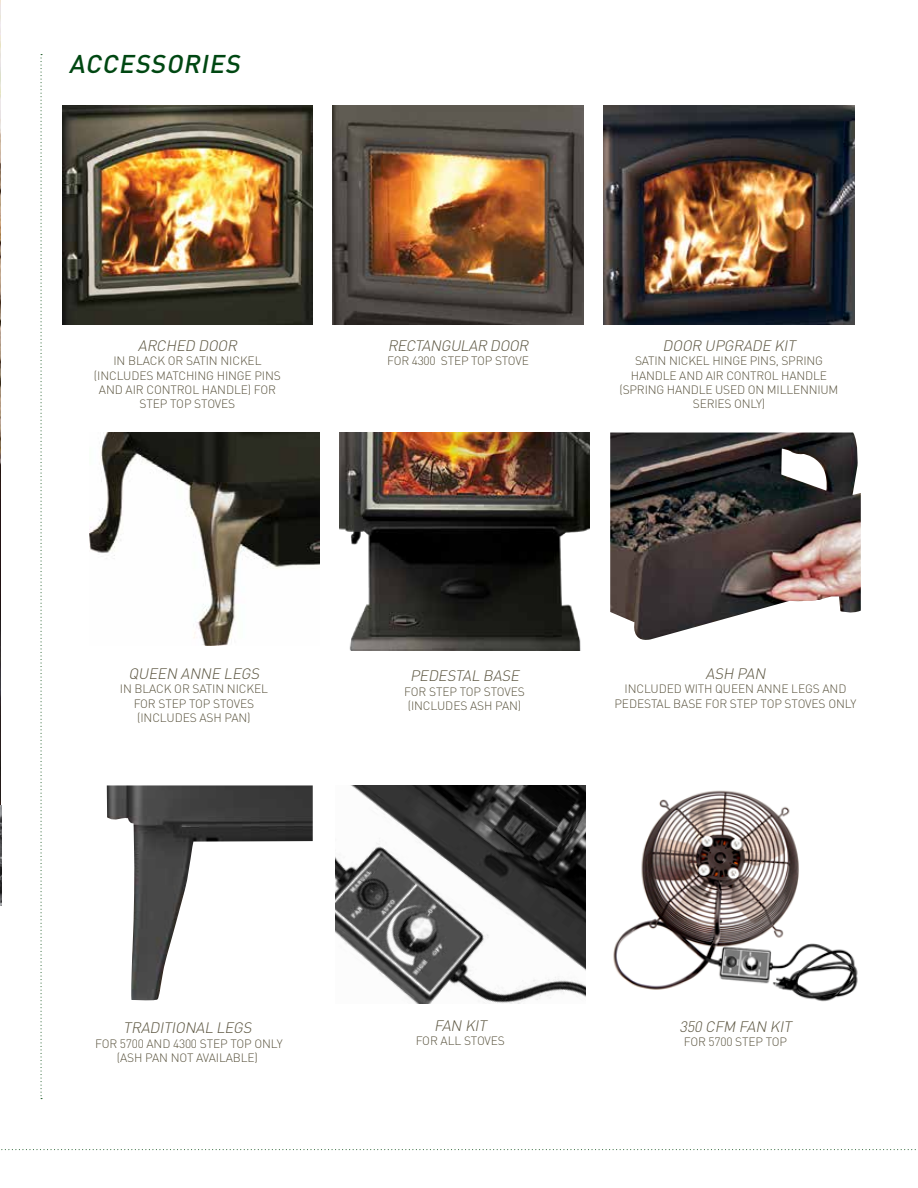
<style>
.page{position:relative;width:918px;height:1188px;background:#fff}
.page>*{position:absolute;margin:0;border:0;box-sizing:border-box;transform-origin:0 0}
.t1{font:italic 500 25.35px "DIN Pro";color:#004712}
.t2{font:italic 300 15px "DIN Pro";color:#5c5641}
.t3{font:300 12px/14.4px "DIN Pro";letter-spacing:-.01em;color:#5c5641;text-align:center}
</style>
<div class="page">
<img style="left:0;top:0;width:1px;height:806px">
<img style="left:0;top:806px;width:1px;height:100px">
<svg style="left:1px;top:1149px;width:915px;height:1px"></svg>
<svg style="left:41px;top:54px;width:1px;height:1045px"></svg>
<img style="left:339px;top:433px;width:251px;height:217px">
<img style="left:107px;top:785px;width:206px;height:216px">
<img style="left:90px;top:433px;width:229px;height:213px">
<img style="left:610px;top:433px;width:251px;height:207px">
<img style="left:604px;top:106px;width:250px;height:218px">
<img style="left:333px;top:106px;width:250px;height:218px">
<img style="left:62px;top:106px;width:251px;height:218px">
<img style="left:335px;top:785px;width:251px;height:219px">
<img style="left:613px;top:790px;width:245px;height:212px">
<h1 class="t1" style="left:69px;top:47px;width:178px">ACCESSORIES</h1>
<p class="t2" style="left:138px;top:335px;width:104px">ARCHED DOOR</p>
<p class="t3" style="left:94px;top:353px;width:188px">IN BLACK OR SATIN NICKEL (INCLUDES MATCHING HINGE PINS<br>AND AIR CONTROL HANDLE) FOR<br>STEP TOP STOVES</p>
<p class="t2" style="left:129px;top:663px;width:136px">QUEEN ANNE LEGS</p>
<p class="t3" style="left:120px;top:681px;width:150px">IN BLACK OR SATIN NICKEL<br>FOR STEP TOP STOVES (INCLUDES ASH PAN)</p>
<p class="t2" style="left:388px;top:335px;width:146px">RECTANGULAR DOOR</p>
<p class="t3" style="left:387px;top:353px;width:143px">FOR 4300 STEP TOP STOVE</p>
<p class="t2" style="left:663px;top:335px;width:138px">DOOR UPGRADE KIT</p>
<p class="t3" style="left:620px;top:353px;width:220px">SATIN NICKEL HINGE PINS, SPRING<br>HANDLE AND AIR CONTROL HANDLE (SPRING HANDLE USED ON MILLENNIUM<br>SERIES ONLY)</p>
<p class="t2" style="left:410px;top:666px;width:114px">PEDESTAL BASE</p>
<p class="t3" style="left:404px;top:684px;width:122px;text-align:left">FOR STEP TOP STOVES (INCLUDES ASH PAN)</p>
<p class="t2" style="left:706px;top:663px;width:65px">ASH PAN</p>
<p class="t3" style="left:614px;top:681px;width:244px">INCLUDED WITH QUEEN ANNE LEGS AND<br>PEDESTAL BASE FOR STEP TOP STOVES ONLY</p>
<p class="t2" style="left:123px;top:1018px;width:133px">TRADITIONAL LEGS</p>
<p class="t3" style="left:95px;top:1036px;width:189px">FOR 5700 AND 4300 STEP TOP ONLY (ASH PAN NOT AVAILABLE)</p>
<p class="t2" style="left:434px;top:1015px;width:57px">FAN KIT</p>
<p class="t3" style="left:416px;top:1033px;width:91px">FOR ALL STOVES</p>
<p class="t2" style="left:679px;top:1016px;width:117px">350 CFM FAN KIT</p>
<p class="t3" style="left:684px;top:1034px;width:105px">FOR 5700 STEP TOP</p>
</div>
